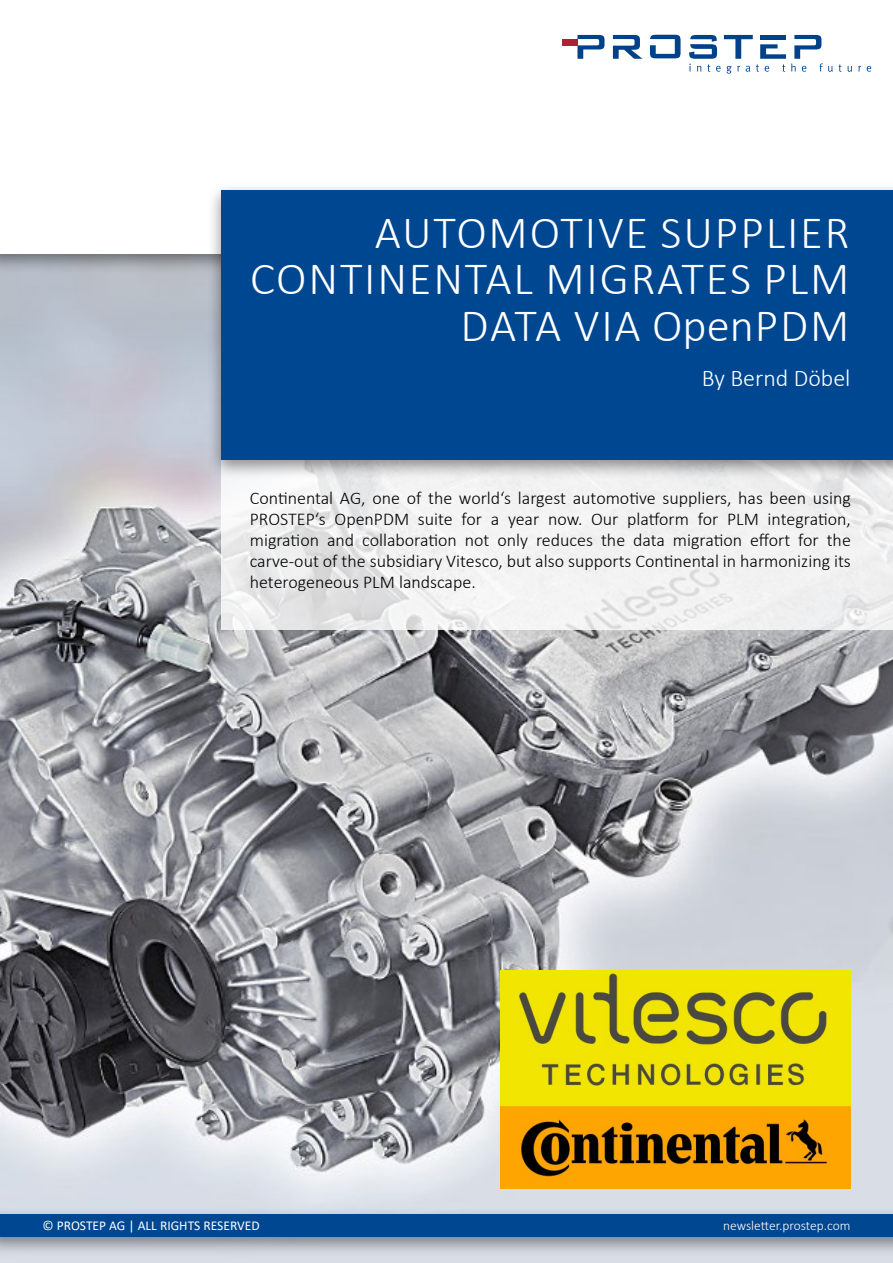
<style>
.page{position:relative;width:893px;height:1263px;background:#fff}
.page>*{position:absolute;margin:0;border:0;box-sizing:border-box;transform-origin:0 0}
.t1{font:300 46.5px/46.5px "Calibri";letter-spacing:.04em;color:#fff;text-align:right}
.t2{font:300 24px "Calibri";color:#fff}
.t3{font:300 18px/21px "Calibri";color:#000;text-align:justify}
.t4{font:13.5px "Calibri";color:#fff}
.t5{font:300 13.5px "Calibri";color:#fff}
</style>
<div class="page">
<img style="left:0;top:274px;width:893px;height:989px">
<svg style="left:221px;top:480px;width:672px;height:150px;fill:#f1f1f2"></svg>
<div style="left:207px;top:182px;width:686px;height:298px;background:#000;opacity:.43"></div>
<div style="left:221px;top:190px;width:672px;height:269px;background:#004792"></div>
<svg style="left:650px;top:35px;width:31px;height:23px"></svg>
<svg style="left:577px;top:35px;width:27px;height:24px"></svg>
<svg style="left:613px;top:35px;width:29px;height:24px"></svg>
<div style="left:562px;top:39px;width:15px;height:6px;background:#ae2135"></div>
<svg style="left:839px;top:64px;width:3px;height:8px"></svg>
<svg style="left:848px;top:66px;width:4px;height:6px"></svg>
<svg style="left:858px;top:66px;width:3px;height:6px"></svg>
<svg style="left:867px;top:66px;width:4px;height:6px"></svg>
<svg style="left:689px;top:35px;width:144px;height:39px"></svg>
<hr style="left:760px;top:35px;width:26px;height:4px;background:#004289">
<div style="left:0;top:1206px;width:893px;height:51px;background:#000;opacity:.43"></div>
<div style="left:0;top:1214px;width:893px;height:23px;background:#004792"></div>
<img style="left:500px;top:971px;width:350px;height:217px">
<h1 class="t1" style="left:250px;top:208px;width:601px">AUTOMOTIVE SUPPLIER<br>CONTINENTAL MIGRATES PLM<br>DATA VIA OpenPDM</h1>
<h2 class="t2" style="left:702px;top:363px;width:150px">By Bernd Döbel</h2>
<p class="t3" style="left:250px;top:487px;width:603px">Continental AG, one of the world‘s largest automotive suppliers, has been using PROSTEP‘s OpenPDM suite for a year now. Our platform for PLM integration, migration and collaboration not only reduces the data migration effort for the carve-out of the subsidiary Vitesco, but also supports Continental in harmonizing its heterogeneous PLM landscape.</p>
<p class="t4" style="left:43px;top:1216px;width:219px">© PROSTEP AG | ALL RIGHTS RESERVED</p>
<p class="t5" style="left:723px;top:1217px;width:129px">newsletter.prostep.com</p>
</div>
